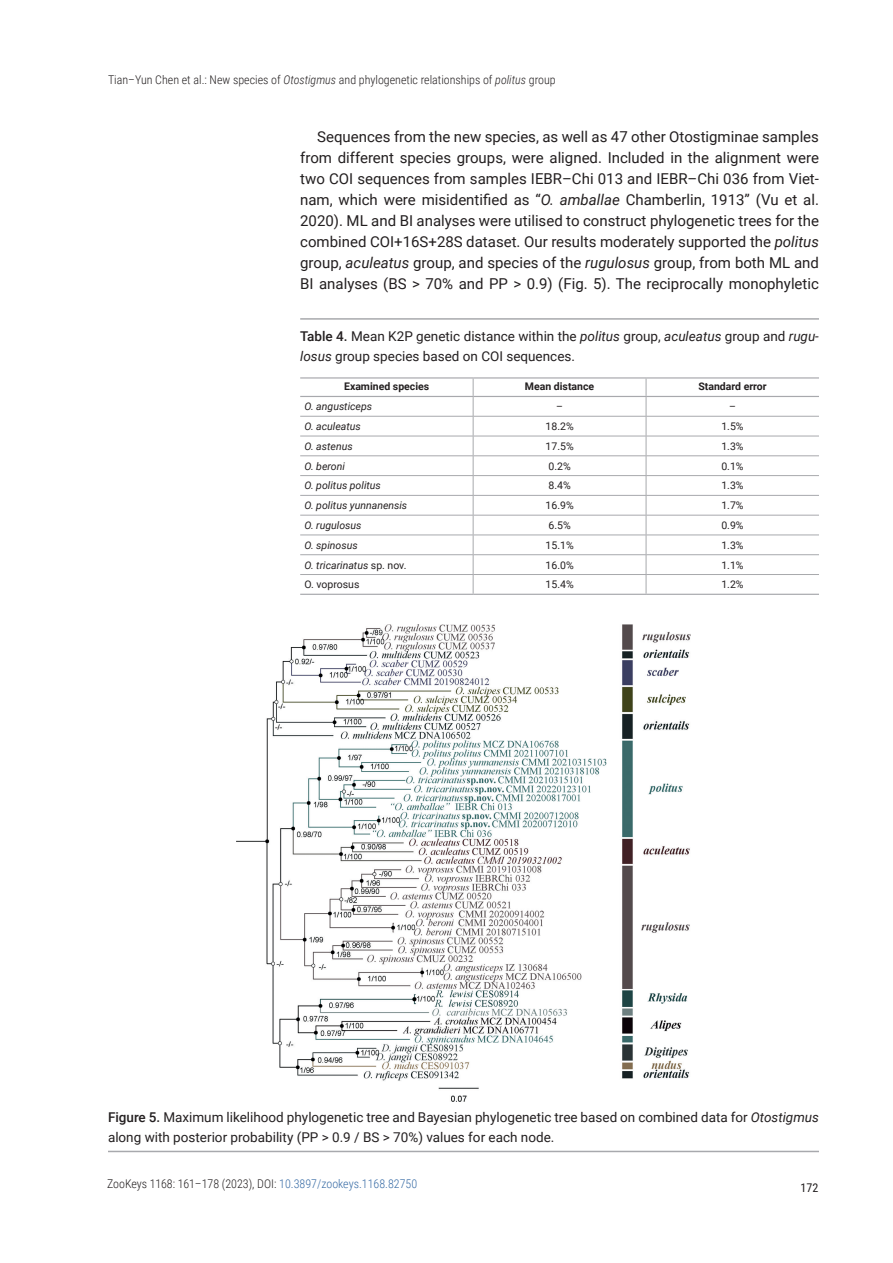
<style>
.page{position:relative;width:893px;height:1263px;background:#fff}
.page>*{position:absolute;margin:0;border:0;box-sizing:border-box;transform-origin:0 0}
.Body_text{font:15px/21px "Roboto";color:#231f20;text-align:justify}
.FIG_-_Caption{font:13.5px/19.8px "Roboto";color:#231f20}
.TAB_-_Caption{font:13.5px/19.8px "Roboto";color:#231f20}
.t1{font:300 12px "Roboto Condensed";color:#231f20}
.t2{font:12px "Roboto Condensed";color:#231f20}
.t3{font:italic 10.5px "Roboto";color:#231f20}
.t4{font:10.5px "Roboto";color:#231f20}
.t5{font:700 10.5px "Roboto";color:#231f20}
.s1{font-style:italic}
.s2{font-weight:500}
.s3{font-style:normal}
.s4{color:#376ba5}
</style>
<div class="page">
<hr style="left:300px;top:318px;width:519px;height:2px;background:#a8a9ad">
<hr style="left:300px;top:416px;width:173px;height:1px;background:#a8a9ad">
<hr style="left:473px;top:416px;width:173px;height:1px;background:#a8a9ad">
<hr style="left:646px;top:416px;width:173px;height:1px;background:#a8a9ad">
<hr style="left:300px;top:436px;width:173px;height:1px;background:#a8a9ad">
<hr style="left:473px;top:436px;width:173px;height:1px;background:#a8a9ad">
<hr style="left:646px;top:436px;width:173px;height:1px;background:#a8a9ad">
<hr style="left:300px;top:455px;width:173px;height:1px;background:#a8a9ad">
<hr style="left:473px;top:455px;width:173px;height:1px;background:#a8a9ad">
<hr style="left:646px;top:455px;width:173px;height:1px;background:#a8a9ad">
<hr style="left:300px;top:475px;width:173px;height:1px;background:#a8a9ad">
<hr style="left:473px;top:475px;width:173px;height:1px;background:#a8a9ad">
<hr style="left:646px;top:475px;width:173px;height:1px;background:#a8a9ad">
<hr style="left:300px;top:495px;width:173px;height:1px;background:#a8a9ad">
<hr style="left:473px;top:495px;width:173px;height:1px;background:#a8a9ad">
<hr style="left:646px;top:495px;width:173px;height:1px;background:#a8a9ad">
<hr style="left:300px;top:515px;width:173px;height:1px;background:#a8a9ad">
<hr style="left:473px;top:515px;width:173px;height:1px;background:#a8a9ad">
<hr style="left:646px;top:515px;width:173px;height:1px;background:#a8a9ad">
<hr style="left:300px;top:535px;width:173px;height:1px;background:#a8a9ad">
<hr style="left:473px;top:535px;width:173px;height:1px;background:#a8a9ad">
<hr style="left:646px;top:535px;width:173px;height:1px;background:#a8a9ad">
<hr style="left:300px;top:554px;width:173px;height:1px;background:#a8a9ad">
<hr style="left:473px;top:554px;width:173px;height:1px;background:#a8a9ad">
<hr style="left:646px;top:554px;width:173px;height:1px;background:#a8a9ad">
<hr style="left:300px;top:574px;width:173px;height:1px;background:#a8a9ad">
<hr style="left:473px;top:574px;width:173px;height:1px;background:#a8a9ad">
<svg style="left:473px;top:379px;width:1px;height:215px"></svg>
<hr style="left:646px;top:574px;width:173px;height:1px;background:#a8a9ad">
<svg style="left:646px;top:379px;width:1px;height:215px"></svg>
<hr style="left:300px;top:594px;width:173px;height:1px;background:#a8a9ad">
<hr style="left:473px;top:594px;width:173px;height:1px;background:#a8a9ad">
<hr style="left:646px;top:594px;width:173px;height:1px;background:#a8a9ad">
<hr style="left:300px;top:377px;width:173px;height:2px;background:#a8a9ad">
<hr style="left:473px;top:377px;width:173px;height:2px;background:#a8a9ad">
<hr style="left:646px;top:377px;width:173px;height:2px;background:#a8a9ad">
<hr style="left:300px;top:396px;width:173px;height:1px;background:#a8a9ad">
<hr style="left:473px;top:396px;width:173px;height:1px;background:#a8a9ad">
<hr style="left:646px;top:396px;width:173px;height:1px;background:#a8a9ad">
<img style="left:236px;top:625px;width:455px;height:477px">
<hr style="left:108px;top:1151px;width:711px;height:1px;background:#a8a9ad">
<p class="t1" style="left:108px;top:71px;width:449px">Tian–Yun Chen et al.: New species of <span class="s1">Otostigmus</span> and phylogenetic relationships of <span class="s1">politus</span> group</p>
<p class="Body_text" style="left:300px;top:125px;width:520px;text-indent:17px">Sequences from the new species, as well as 47 other Otostigminae samples from different species groups, were aligned. Included in the alignment were two COI sequences from samples IEBR–Chi 013 and IEBR–Chi 036 from Viet&shy;nam, which were misidentified as “<span class="s1">O. amballae</span> Chamberlin, 1913” (Vu et al.<br>2020). ML and BI analyses were utilised to construct phylogenetic trees for the combined COI+16S+28S dataset. Our results moderately supported the <span class="s1">politus </span>group, <span class="s1">aculeatus</span> group, and species of the <span class="s1">rugulosus</span> group, from both ML and BI analyses (BS &gt; 70% and PP &gt; 0.9) (Fig. 5). The reciprocally monophyletic</p>
<p class="TAB_-_Caption" style="left:300px;top:326px;width:520px"><span class="s2">Table 4.</span> Mean K2P genetic distance within the <span class="s1">politus</span> group, <span class="s1">aculeatus</span> group and <span class="s1">rugu&shy;losus</span> group species based on COI sequences.</p>
<p class="t5" style="left:344px;top:379px;width:87px">Examined species</p>
<p class="t5" style="left:525px;top:379px;width:71px">Mean distance</p>
<p class="t5" style="left:698px;top:379px;width:70px">Standard error</p>
<p class="t3" style="left:304px;top:399px;width:69px">O. angusticeps</p>
<p class="t4" style="left:556px;top:399px;width:8px">–</p>
<p class="t4" style="left:729px;top:399px;width:8px">–</p>
<p class="t3" style="left:304px;top:419px;width:58px">O. aculeatus</p>
<p class="t4" style="left:545px;top:419px;width:30px">18.2%</p>
<p class="t4" style="left:721px;top:419px;width:24px">1.5%</p>
<p class="t3" style="left:304px;top:439px;width:50px">O. astenus</p>
<p class="t4" style="left:545px;top:439px;width:30px">17.5%</p>
<p class="t4" style="left:721px;top:439px;width:24px">1.3%</p>
<p class="t3" style="left:304px;top:458px;width:42px">O. beroni</p>
<p class="t4" style="left:548px;top:458px;width:24px">0.2%</p>
<p class="t4" style="left:721px;top:458px;width:24px">0.1%</p>
<p class="t3" style="left:304px;top:478px;width:78px">O. politus politus</p>
<p class="t4" style="left:548px;top:478px;width:24px">8.4%</p>
<p class="t4" style="left:721px;top:478px;width:24px">1.3%</p>
<p class="t3" style="left:304px;top:498px;width:104px">O. politus yunnanensis</p>
<p class="t4" style="left:545px;top:498px;width:30px">16.9%</p>
<p class="t4" style="left:721px;top:498px;width:24px">1.7%</p>
<p class="t3" style="left:304px;top:518px;width:59px">O. rugulosus</p>
<p class="t4" style="left:548px;top:518px;width:24px">6.5%</p>
<p class="t4" style="left:721px;top:518px;width:24px">0.9%</p>
<p class="t3" style="left:304px;top:538px;width:55px">O. spinosus</p>
<p class="t4" style="left:545px;top:538px;width:30px">15.1%</p>
<p class="t4" style="left:721px;top:538px;width:24px">1.3%</p>
<p class="t3" style="left:304px;top:557px;width:104px">O. tricarinatus <span class="s3">sp. nov.</span></p>
<p class="t4" style="left:545px;top:557px;width:30px">16.0%</p>
<p class="t4" style="left:721px;top:557px;width:24px">1.1%</p>
<p class="t4" style="left:304px;top:577px;width:57px">O. voprosus</p>
<p class="t4" style="left:545px;top:577px;width:30px">15.4%</p>
<p class="t4" style="left:721px;top:577px;width:24px">1.2%</p>
<p class="FIG_-_Caption" style="left:108px;top:1107px;width:712px"><span class="s2">Figure 5.</span> Maximum likelihood phylogenetic tree and Bayesian phylogenetic tree based on combined data for <span class="s1">Otostigmus </span>along with posterior probability (PP &gt; 0.9 / BS &gt; 70%) values for each node.</p>
<p class="t1" style="left:107px;top:1175px;width:312px">ZooKeys 1168: 161–178 (2023), DOI: <span class="s4">10.3897/zookeys.1168.82750</span></p>
<p class="t2" style="left:801px;top:1179px;width:19px">172</p>
</div>
